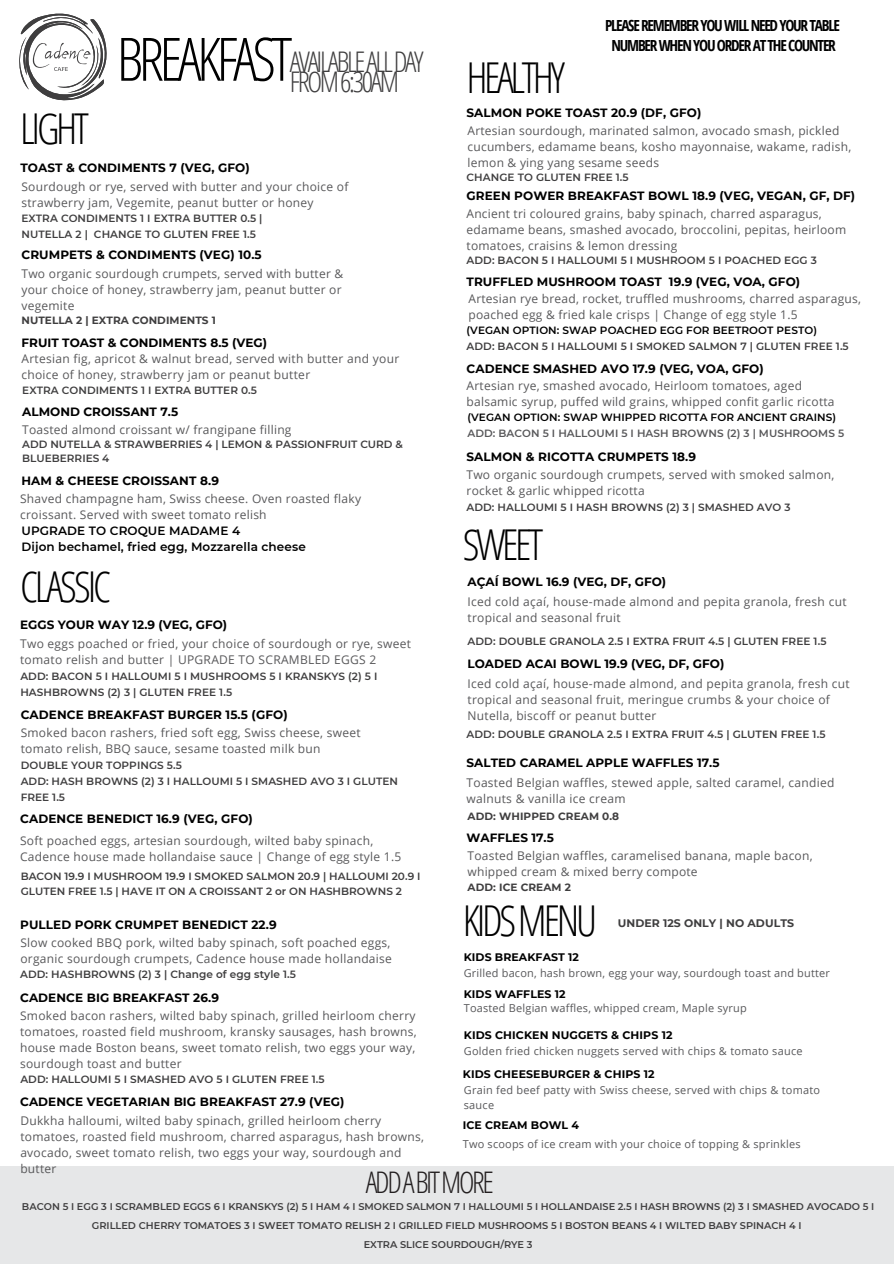
<style>
.page{position:relative;width:894px;height:1264px;background:#fff}
.page>*{position:absolute;margin:0;border:0;box-sizing:border-box;transform-origin:0 0}
.t1{font:300 59.85px "Open Sans Condensed";letter-spacing:-.075em;color:#000}
.t2{font:300 42.45px "Open Sans Condensed";letter-spacing:-.075em;color:#000}
.t3{font:300 29.7px "Open Sans Condensed";letter-spacing:-.08em;color:#231f20}
.t4{font:300 28.5px/20.2px "Open Sans Condensed";letter-spacing:-.08em;color:#3f3e3f}
.t5{font:700 15.3px "Open Sans Condensed";letter-spacing:-.08em;color:#000}
.t6{font:12px/16px "Open Sans";letter-spacing:.02em;color:#58585a}
.t7{font:700 12px "Montserrat";letter-spacing:.005em;color:#000}
.t8{font:600 12px "Montserrat";letter-spacing:.01em;color:#000}
.t9{font:10.95px/14.5px "Open Sans";letter-spacing:.02em;color:#58585a}
.t10{font:700 10.95px "Montserrat";letter-spacing:.01em;color:#000}
.t11{font:700 10.95px "Montserrat";letter-spacing:.005em;color:#3f3e3f}
.t12{font:600 10.5px/15.8px "Montserrat";letter-spacing:.005em;color:#3f3e3f}
.t13{font:600 10.5px/15.8px "Montserrat";letter-spacing:.005em;color:#000}
.t14{font:700 10.5px "Montserrat";letter-spacing:.01em;color:#3f3e3f}
.t15{font:600 9.75px/19.2px "Montserrat";color:#3f3e3f;text-align:center}
.s1{color:#58585a}
</style>
<div class="page">
<div style="left:0;top:1165px;width:893px;height:98px;background:#e6e7e8"></div>
<svg style="left:19px;top:13px;width:88px;height:88px"></svg>
<p class="t2" style="left:20px;top:99px;width:70px">LIGHT</p>
<p class="t1" style="left:117px;top:17px;width:177px">BREAKFAST</p>
<p class="t4" style="left:290px;top:51px;width:135px">AVAILABLEALLDAY<br>FROM6:30AM</p>
<p class="t7" style="left:20px;top:160px;width:231px">TOAST &amp; CONDIMENTS 7 (VEG, GFO)</p>
<p class="t6" style="left:21px;top:179px;width:328px">Sourdough or rye, served with butter and your choice of strawberry jam, Vegemite, peanut butter or honey</p>
<p class="t12" style="left:21px;top:211px;width:242px">EXTRA CONDIMENTS 1 I EXTRA BUTTER 0.5 |<br>NUTELLA 2 | CHANGE TO GLUTEN FREE 1.5</p>
<p class="t7" style="left:21px;top:248px;width:242px">CRUMPETS &amp; CONDIMENTS (VEG) 10.5</p>
<p class="t6" style="left:21px;top:265px;width:323px">Two organic sourdough crumpets, served with butter &amp; your choice of honey, strawberry jam, peanut butter or vegemite</p>
<p class="t14" style="left:21px;top:314px;width:196px">NUTELLA 2 | EXTRA CONDIMENTS 1</p>
<p class="t7" style="left:21px;top:335px;width:247px">FRUIT TOAST &amp; CONDIMENTS 8.5 (VEG)</p>
<p class="t6" style="left:21px;top:350px;width:379px">Artesian fig, apricot &amp; walnut bread, served with butter and your choice of honey, strawberry jam or peanut butter</p>
<p class="t12" style="left:22px;top:382px;width:236px">EXTRA CONDIMENTS 1 I EXTRA BUTTER 0.5</p>
<p class="t7" style="left:22px;top:404px;width:157px">ALMOND CROISSANT 7.5</p>
<p class="t6" style="left:22px;top:421px;width:271px">Toasted almond croissant w/ frangipane filling</p>
<p class="t12" style="left:22px;top:437px;width:382px;line-height:14px">ADD NUTELLA &amp; STRAWBERRIES 4 | LEMON &amp; PASSIONFRUIT CURD &amp;<br>BLUEBERRIES 4</p>
<p class="t7" style="left:21px;top:473px;width:199px">HAM &amp; CHEESE CROISSANT 8.9</p>
<p class="t6" style="left:20px;top:490px;width:342px">Shaved champagne ham, Swiss cheese. Oven roasted flaky croissant. Served with sweet tomato relish</p>
<p class="t8" style="left:21px;top:523px;width:220px">UPGRADE TO CROQUE MADAME 4</p>
<p class="t8" style="left:21px;top:539px;width:286px">Dijon bechamel, fried egg, Mozzarella cheese</p>
<p class="t2" style="left:20px;top:557px;width:92px">CLASSIC</p>
<p class="t7" style="left:20px;top:617px;width:208px">EGGS YOUR WAY 12.9 (VEG, GFO)</p>
<p class="t6" style="left:20px;top:635px;width:392px">Two eggs poached or fried, your choice of sourdough or rye, sweet tomato relish and butter | UPGRADE TO SCRAMBLED EGGS 2</p>
<p class="t12" style="left:20px;top:668px;width:358px">ADD: BACON 5 I HALLOUMI 5 I MUSHROOMS 5 I KRANSKYS (2) 5 I<br>HASHBROWNS (2) 3 | GLUTEN FREE 1.5</p>
<p class="t7" style="left:21px;top:707px;width:268px">CADENCE BREAKFAST BURGER 15.5 (GFO)</p>
<p class="t6" style="left:21px;top:724px;width:341px">Smoked bacon rashers, fried soft egg, Swiss cheese, sweet tomato relish, BBQ sauce, sesame toasted milk bun</p>
<p class="t12" style="left:21px;top:757px;width:163px">DOUBLE YOUR TOPPINGS 5.5</p>
<p class="t12" style="left:21px;top:773px;width:379px">ADD: HASH BROWNS (2) 3 I HALLOUMI 5 I SMASHED AVO 3 I GLUTEN<br>FREE 1.5</p>
<p class="t7" style="left:20px;top:811px;width:234px">CADENCE BENEDICT 16.9 (VEG, GFO)</p>
<p class="t6" style="left:20px;top:832px;width:382px">Soft poached eggs, artesian sourdough, wilted baby spinach,<br>Cadence house made hollandaise sauce | Change of egg style 1.5</p>
<p class="t12" style="left:21px;top:868px;width:401px">BACON 19.9 I MUSHROOM 19.9 I SMOKED SALMON 20.9 | HALLOUMI 20.9 I<br>GLUTEN FREE 1.5 | HAVE IT ON A CROISSANT 2 or ON HASHBROWNS 2</p>
<p class="t7" style="left:20px;top:917px;width:258px">PULLED PORK CRUMPET BENEDICT 22.9</p>
<p class="t6" style="left:20px;top:934px;width:373px">Slow cooked BBQ pork, wilted baby spinach, soft poached eggs, organic sourdough crumpets, Cadence house made hollandaise</p>
<p class="t12" style="left:20px;top:966px;width:277px">ADD: HASHBROWNS (2) 3 | Change of egg style 1.5</p>
<p class="t7" style="left:20px;top:989px;width:200px">CADENCE BIG BREAKFAST 26.9</p>
<p class="t6" style="left:20px;top:1006px;width:398px">Smoked bacon rashers, wilted baby spinach, grilled heirloom cherry tomatoes, roasted field mushroom, kransky sausages, hash browns, house made Boston beans, sweet tomato relish, two eggs your way, sourdough toast and butter</p>
<p class="t12" style="left:20px;top:1071px;width:306px">ADD: HALLOUMI 5 I SMASHED AVO 5 I GLUTEN FREE 1.5</p>
<p class="t2" style="left:466px;top:47px;width:100px">HEALTHY</p>
<p class="t5" style="left:605px;top:15px;width:236px">PLEASE REMEMBER YOU WILL NEED YOUR TABLE</p>
<p class="t5" style="left:611px;top:35px;width:226px">NUMBER WHEN YOU ORDER AT THE COUNTER</p>
<p class="t7" style="left:466px;top:105px;width:236px">SALMON POKE TOAST 20.9 (DF, GFO)</p>
<p class="t6" style="left:467px;top:122px;width:385px">Artesian sourdough, marinated salmon, avocado smash, pickled cucumbers, edamame beans, kosho mayonnaise, wakame, radish, lemon &amp; ying yang sesame seeds</p>
<p class="t12" style="left:466px;top:170px;width:164px">CHANGE TO GLUTEN FREE 1.5</p>
<p class="t7" style="left:466px;top:189px;width:390px">GREEN POWER BREAKFAST BOWL 18.9 (VEG, VEGAN, GF, DF)</p>
<p class="t6" style="left:466px;top:206px;width:381px">Ancient tri coloured grains, baby spinach, charred asparagus, edamame beans, smashed avocado, broccolini, pepitas, heirloom tomatoes, craisins &amp; lemon dressing</p>
<p class="t12" style="left:466px;top:252px;width:352px">ADD: BACON 5 I HALLOUMI 5 I MUSHROOM 5 I POACHED EGG 3</p>
<p class="t7" style="left:466px;top:274px;width:335px">TRUFFLED MUSHROOM TOAST 19.9 (VEG, VOA, GFO)</p>
<p class="t6" style="left:468px;top:290px;width:394px">Artesian rye bread, rocket, truffled mushrooms, charred asparagus, poached egg &amp; fried kale crisps | Change of egg style 1.5</p>
<p class="t13" style="left:466px;top:322px;width:352px">(VEGAN OPTION: SWAP POACHED EGG FOR BEETROOT PESTO)</p>
<p class="t12" style="left:466px;top:338px;width:383px">ADD: BACON 5 I HALLOUMI 5 I SMOKED SALMON 7 | GLUTEN FREE 1.5</p>
<p class="t7" style="left:466px;top:361px;width:298px">CADENCE SMASHED AVO 17.9 (VEG, VOA, GFO)</p>
<p class="t6" style="left:466px;top:377px;width:369px">Artesian rye, smashed avocado, Heirloom tomatoes, aged balsamic syrup, puffed wild grains, whipped confit garlic ricotta</p>
<p class="t13" style="left:467px;top:409px;width:378px">(VEGAN OPTION: SWAP WHIPPED RICOTTA FOR ANCIENT GRAINS)<br><span class="s1">ADD: BACON 5 I HALLOUMI 5 I HASH BROWNS (2) 3 | MUSHROOMS 5</span></p>
<p class="t7" style="left:466px;top:449px;width:231px">SALMON &amp; RICOTTA CRUMPETS 18.9</p>
<p class="t6" style="left:466px;top:467px;width:369px">Two organic sourdough crumpets, served with smoked salmon, rocket &amp; garlic whipped ricotta</p>
<p class="t12" style="left:466px;top:500px;width:325px">ADD: HALLOUMI 5 I HASH BROWNS (2) 3 | SMASHED AVO 3</p>
<p class="t2" style="left:462px;top:514px;width:82px">SWEET</p>
<p class="t7" style="left:467px;top:574px;width:200px">AÇAÍ BOWL 16.9 (VEG, DF, GFO)</p>
<p class="t6" style="left:467px;top:593px;width:380px">Iced cold açaí, house-made almond and pepita granola, fresh cut tropical and seasonal fruit</p>
<p class="t12" style="left:467px;top:633px;width:360px">ADD: DOUBLE GRANOLA 2.5 I EXTRA FRUIT 4.5 | GLUTEN FREE 1.5</p>
<p class="t7" style="left:467px;top:656px;width:258px">LOADED ACAI BOWL 19.9 (VEG, DF, GFO)</p>
<p class="t6" style="left:467px;top:675px;width:384px">Iced cold açaí, house-made almond, and pepita granola, fresh cut tropical and seasonal fruit, meringue crumbs &amp; your choice of<br>Nutella, biscoff or peanut butter</p>
<p class="t12" style="left:466px;top:726px;width:360px">ADD: DOUBLE GRANOLA 2.5 I EXTRA FRUIT 4.5 | GLUTEN FREE 1.5</p>
<p class="t7" style="left:466px;top:755px;width:254px">SALTED CARAMEL APPLE WAFFLES 17.5</p>
<p class="t6" style="left:466px;top:774px;width:369px">Toasted Belgian waffles, stewed apple, salted caramel, candied walnuts &amp; vanilla ice cream</p>
<p class="t14" style="left:467px;top:810px;width:153px">ADD: WHIPPED CREAM 0.8</p>
<p class="t7" style="left:466px;top:830px;width:89px">WAFFLES 17.5</p>
<p class="t6" style="left:467px;top:847px;width:346px">Toasted Belgian waffles, caramelised banana, maple bacon, whipped cream &amp; mixed berry compote</p>
<p class="t14" style="left:467px;top:880px;width:105px">ADD: ICE CREAM 2</p>
<p class="t2" style="left:462px;top:891px;width:136px">KIDSMENU</p>
<p class="t10" style="left:463px;top:950px;width:117px">KIDS BREAKFAST 12</p>
<p class="t11" style="left:617px;top:916px;width:178px">UNDER 12S ONLY | NO ADULTS</p>
<p class="t9" style="left:463px;top:965px;width:367px">Grilled bacon, hash brown, egg your way, sourdough toast and butter</p>
<p class="t10" style="left:463px;top:987px;width:103px">KIDS WAFFLES 12</p>
<p class="t9" style="left:463px;top:1000px;width:284px">Toasted Belgian waffles, whipped cream, Maple syrup</p>
<p class="t9" style="left:463px;top:1043px;width:340px">Golden fried chicken nuggets served with chips &amp; tomato sauce</p>
<p class="t10" style="left:463px;top:1027px;width:210px">KIDS CHICKEN NUGGETS &amp; CHIPS 12</p>
<p class="t10" style="left:462px;top:1067px;width:193px">KIDS CHEESEBURGER &amp; CHIPS 12</p>
<p class="t9" style="left:463px;top:1082px;width:358px">Grain fed beef patty with Swiss cheese, served with chips &amp; tomato sauce</p>
<p class="t10" style="left:462px;top:1117px;width:117px">ICE CREAM BOWL 4</p>
<p class="t9" style="left:462px;top:1136px;width:339px">Two scoops of ice cream with your choice of topping &amp; sprinkles</p>
<p class="t7" style="left:20px;top:1094px;width:326px">CADENCE VEGETARIAN BIG BREAKFAST 27.9 (VEG)</p>
<p class="t6" style="left:20px;top:1111px;width:405px">Dukkha halloumi, wilted baby spinach, grilled heirloom cherry tomatoes, roasted field mushroom, charred asparagus, hash browns, avocado, sweet tomato relish, two eggs your way, sourdough and butter</p>
<p class="t3" style="left:366px;top:1161px;width:130px">ADDABITMORE</p>
<p class="t15" style="left:22px;top:1196px;width:853px">BACON 5 I EGG 3 I SCRAMBLED EGGS 6 I KRANSKYS (2) 5 I HAM 4 I SMOKED SALMON 7 I HALLOUMI 5 I HOLLANDAISE 2.5 I HASH BROWNS (2) 3 I SMASHED AVOCADO 5 I<br>GRILLED CHERRY TOMATOES 3 I SWEET TOMATO RELISH 2 I GRILLED FIELD MUSHROOMS 5 I BOSTON BEANS 4 I WILTED BABY SPINACH 4 I</p>
<p class="t15" style="left:363px;top:1234px;width:170px">EXTRA SLICE SOURDOUGH/RYE 3</p>
</div>
